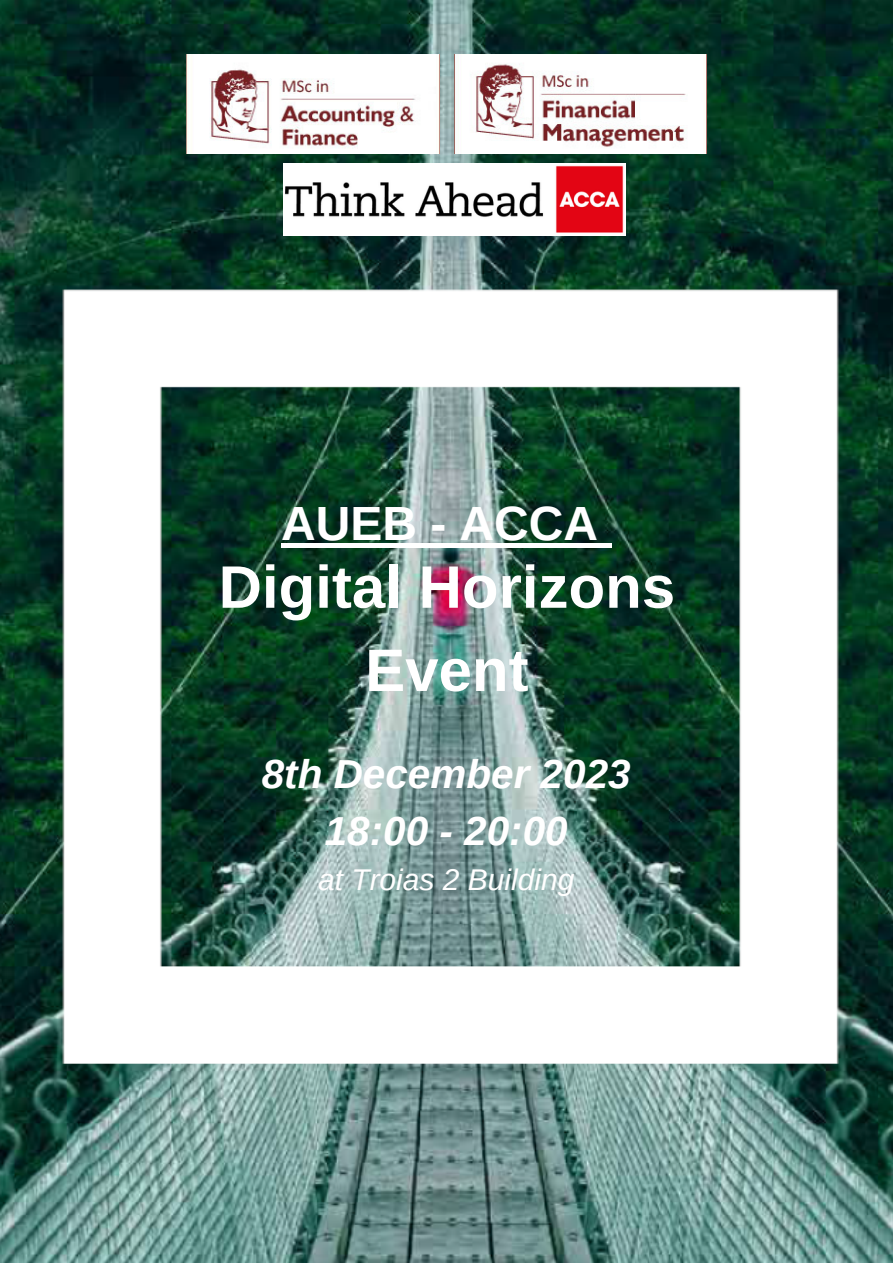
<style>
.page{position:relative;width:893px;height:1264px;background:#fff}
.page>*{position:absolute;margin:0;border:0;box-sizing:border-box;transform-origin:0 0}
.t1{font:700 60px/83.2px "Arimo";color:#fff;text-align:center}
.t2{font:700 48px "Arimo";color:#fff}
.t3{font:italic 700 40.5px "Arimo";color:#fff}
.t4{font:italic 30px "Arimo";color:#fff}
</style>
<div class="page">
<img style="left:0;top:0;width:892px;height:1262px">
<hr style="left:281px;top:543px;width:317px;height:4px;background:#fff">
<hr style="left:598px;top:543px;width:13px;height:4px;background:#fff">
<img style="left:283px;top:163px;width:342px;height:72px">
<img style="left:454px;top:54px;width:252px;height:99px">
<img style="left:186px;top:54px;width:253px;height:99px">
<p class="t2" style="left:281px;top:496px;width:318px">AUEB - ACCA</p>
<p class="t1" style="left:219px;top:545px;width:458px">Digital Horizons<br>Event</p>
<p class="t3" style="left:262px;top:751px;width:370px">8th December 2023</p>
<p class="t3" style="left:325px;top:808px;width:244px">18:00 - 20:00</p>
<p class="t4" style="left:318px;top:862px;width:258px">at Troias 2 Building</p>
</div>
